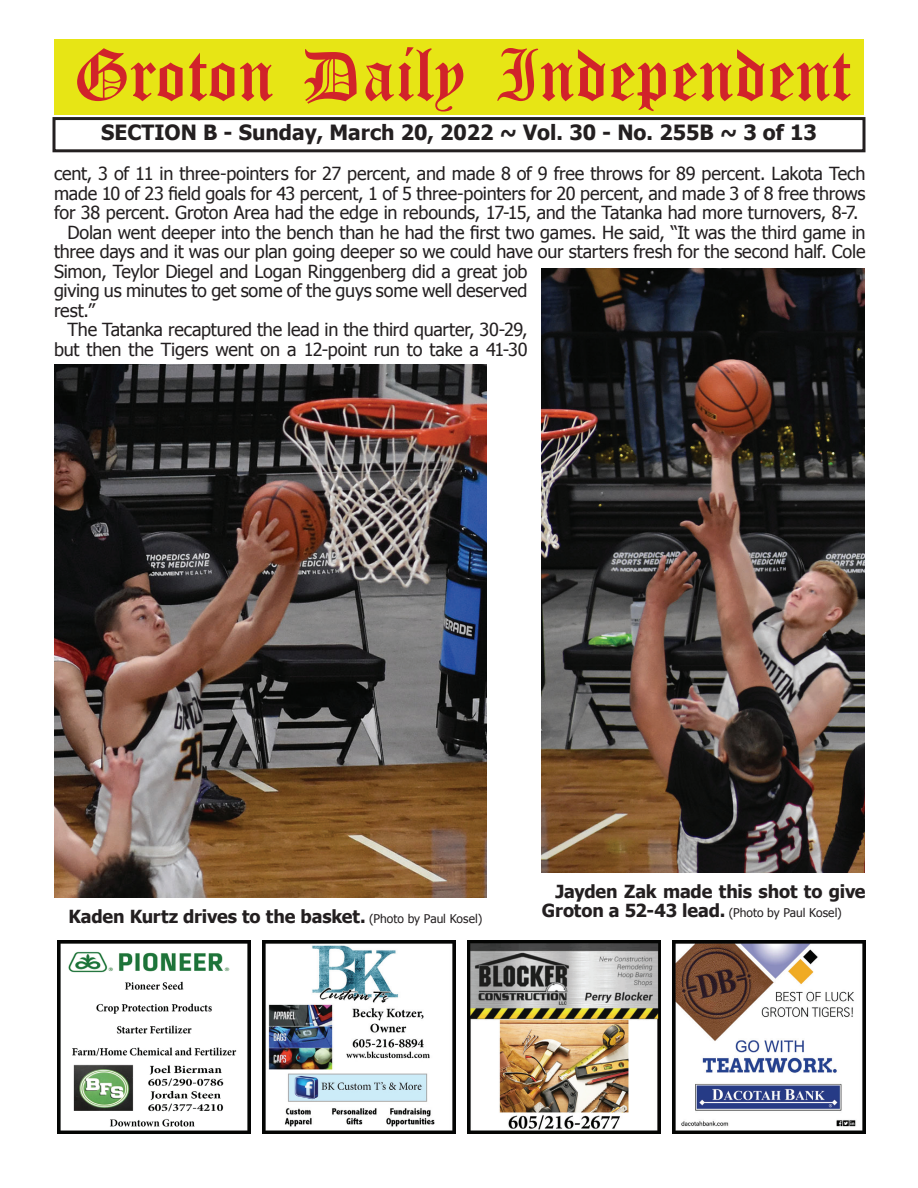
<style>
.page{position:relative;width:918px;height:1188px;background:#fff}
.page>*{position:absolute;margin:0;border:0;box-sizing:border-box;transform-origin:0 0}
.t1{font:54px "Old English Five";color:#d1232a}
.t2{font:700 21px "Tahoma";color:#231f20}
.t3{font:18px "Tahoma";letter-spacing:-.01em;color:#231f20}
.t4{font:700 18px "Tahoma";letter-spacing:-.01em;color:#231f20}
.t5{font:12px "Tahoma";color:#231f20}
.s1{font-weight:700;font-size:18px}
</style>
<div class="page">
<div style="left:52px;top:117px;width:814px;height:35px;border:3px solid #231f20"></div>
<div style="left:54px;top:40px;width:810px;height:75px;background:#e7e515"></div>
<img style="left:57px;top:941px;width:193px;height:193px">
<img style="left:262px;top:941px;width:193px;height:193px">
<img style="left:467px;top:941px;width:193px;height:193px">
<img style="left:672px;top:941px;width:194px;height:193px">
<img style="left:541px;top:268px;width:324px;height:604px">
<img style="left:55px;top:365px;width:432px;height:532px">
<h1 class="t1" style="left:73px;top:50px;width:779px">Groton Daily Independent</h1>
<p class="t2" style="left:101px;top:117px;width:717px">SECTION B - Sunday, March 20, 2022 ~ Vol. 30 - No. 255B ~ 3 of 13</p>
<p class="t3" style="left:54px;top:161px;width:813px">cent, 3 of 11 in three-pointers for 27 percent, and made 8 of 9 free throws for 89 percent. Lakota Tech</p>
<p class="t3" style="left:54px;top:181px;width:813px">made 10 of 23 field goals for 43 percent, 1 of 5 three-pointers for 20 percent, and made 3 of 8 free throws</p>
<p class="t3" style="left:54px;top:200px;width:806px">for 38 percent. Groton Area had the edge in rebounds, 17-15, and the Tatanka had more turnovers, 8-7.</p>
<p class="t3" style="left:68px;top:220px;width:799px">Dolan went deeper into the bench than he had the first two games. He said, “It was the third game in</p>
<p class="t3" style="left:54px;top:239px;width:813px">three days and it was our plan going deeper so we could have our starters fresh for the second half. Cole</p>
<p class="t3" style="left:54px;top:259px;width:475px">Simon, Teylor Diegel and Logan Ringgenberg did a great job</p>
<p class="t3" style="left:54px;top:278px;width:475px">giving us minutes to get some of the guys some well deserved</p>
<p class="t3" style="left:54px;top:298px;width:42px">rest.”</p>
<p class="t3" style="left:68px;top:317px;width:462px">The Tatanka recaptured the lead in the third quarter, 30-29,</p>
<p class="t3" style="left:54px;top:337px;width:475px">but then the Tigers went on a 12-point run to take a 41-30</p>
<p class="t4" style="left:555px;top:878px;width:312px">Jayden Zak made this shot to give</p>
<p class="t4" style="left:68px;top:904px;width:299px">Kaden Kurtz drives to the basket.</p>
<p class="t5" style="left:542px;top:905px;width:301px"><span class="s1">Groton a 52-43 lead.</span> (Photo by Paul Kosel)</p>
<p class="t5" style="left:369px;top:910px;width:115px">(Photo by Paul Kosel)</p>
</div>
